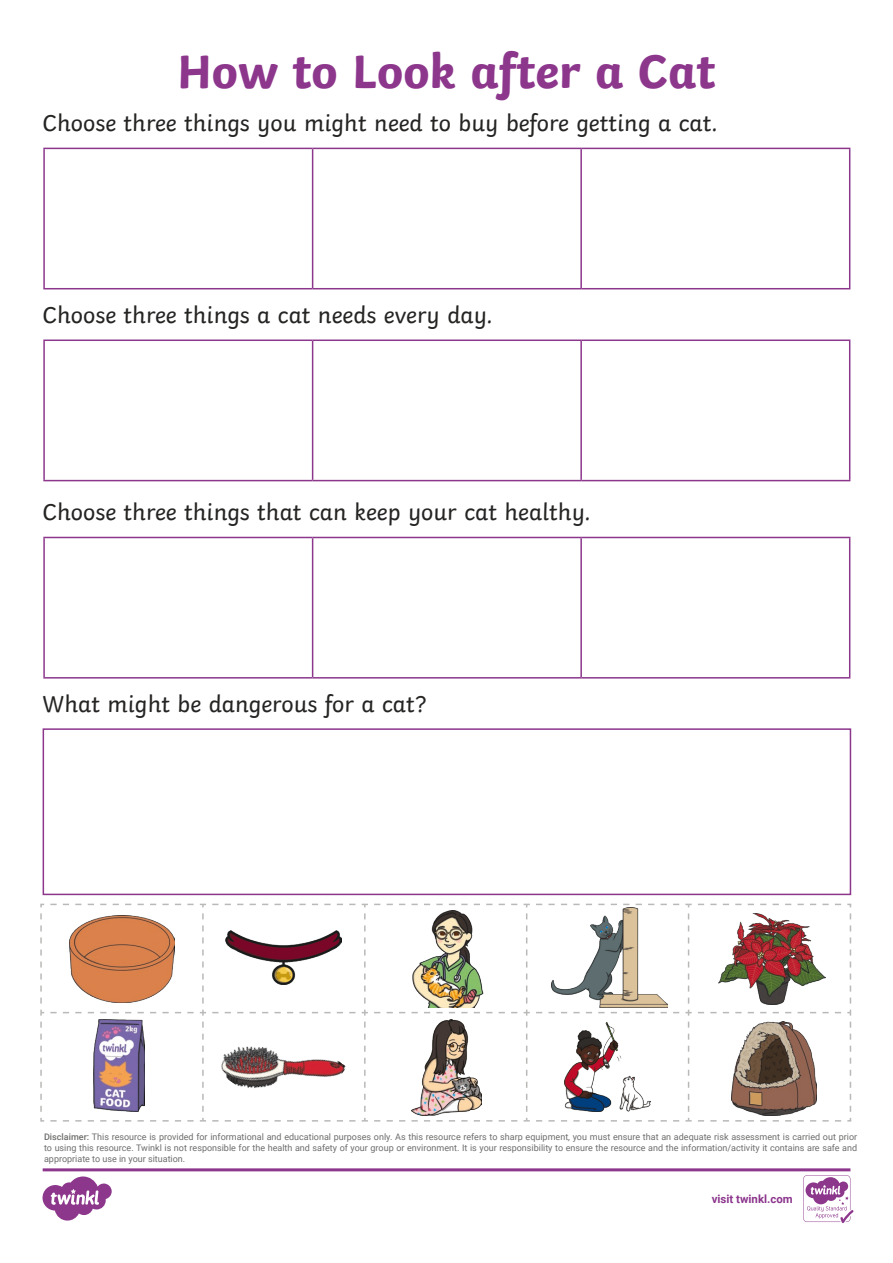
<style>
.page{position:relative;width:893px;height:1263px;background:#fff}
.page>*{position:absolute;margin:0;border:0;box-sizing:border-box;transform-origin:0 0}
.Heading_1{font:700 49.5px "Twinkl";color:#8c368c}
.KS1_Body_Copy{font:24px "Twinkl";color:#252423}
.t1{font:700 11.4px "Roboto";color:#8c368c}
.t2{font:9px/10.8px "Roboto";color:#6d6d6c;text-align:justify}
.s1{font-weight:500}
</style>
<div class="page">
<hr style="left:43px;top:148px;width:270px;height:1px;background:#8c368c">
<hr style="left:43px;top:149px;width:2px;height:139px;background:#8c368c">
<hr style="left:313px;top:148px;width:268px;height:1px;background:#8c368c">
<hr style="left:312px;top:149px;width:1px;height:139px;background:#8c368c">
<hr style="left:581px;top:148px;width:269px;height:1px;background:#8c368c">
<hr style="left:580px;top:149px;width:2px;height:139px;background:#8c368c">
<hr style="left:849px;top:149px;width:1px;height:139px;background:#8c368c">
<hr style="left:43px;top:288px;width:270px;height:1px;background:#8c368c">
<hr style="left:313px;top:288px;width:268px;height:1px;background:#8c368c">
<hr style="left:581px;top:288px;width:269px;height:1px;background:#8c368c">
<hr style="left:43px;top:339px;width:270px;height:2px;background:#8c368c">
<hr style="left:43px;top:341px;width:2px;height:139px;background:#8c368c">
<hr style="left:313px;top:339px;width:268px;height:2px;background:#8c368c">
<hr style="left:312px;top:341px;width:1px;height:139px;background:#8c368c">
<hr style="left:581px;top:339px;width:269px;height:2px;background:#8c368c">
<hr style="left:580px;top:341px;width:2px;height:139px;background:#8c368c">
<hr style="left:849px;top:341px;width:1px;height:139px;background:#8c368c">
<hr style="left:43px;top:480px;width:270px;height:1px;background:#8c368c">
<hr style="left:313px;top:480px;width:268px;height:1px;background:#8c368c">
<hr style="left:581px;top:480px;width:269px;height:1px;background:#8c368c">
<hr style="left:43px;top:537px;width:270px;height:1px;background:#8c368c">
<hr style="left:43px;top:538px;width:2px;height:139px;background:#8c368c">
<hr style="left:313px;top:537px;width:268px;height:1px;background:#8c368c">
<hr style="left:312px;top:538px;width:1px;height:139px;background:#8c368c">
<hr style="left:581px;top:537px;width:269px;height:1px;background:#8c368c">
<hr style="left:580px;top:538px;width:2px;height:139px;background:#8c368c">
<hr style="left:849px;top:538px;width:1px;height:139px;background:#8c368c">
<hr style="left:43px;top:677px;width:270px;height:1px;background:#8c368c">
<hr style="left:313px;top:677px;width:268px;height:1px;background:#8c368c">
<hr style="left:581px;top:677px;width:269px;height:1px;background:#8c368c">
<div style="left:43px;top:728px;width:808px;height:167px;border:2px solid #8c368c"></div>
<svg style="left:212px;top:904px;width:156px;height:99px"></svg>
<svg style="left:374px;top:904px;width:156px;height:99px"></svg>
<svg style="left:536px;top:903px;width:316px;height:100px"></svg>
<svg style="left:212px;top:1009px;width:156px;height:103px"></svg>
<svg style="left:374px;top:1009px;width:156px;height:103px"></svg>
<svg style="left:536px;top:1009px;width:156px;height:103px"></svg>
<svg style="left:698px;top:1009px;width:153px;height:103px"></svg>
<svg style="left:40px;top:903px;width:166px;height:219px"></svg>
<svg style="left:212px;top:1118px;width:156px;height:3px"></svg>
<svg style="left:374px;top:1118px;width:156px;height:3px"></svg>
<svg style="left:536px;top:1118px;width:316px;height:4px"></svg>
<img style="left:731px;top:1021px;width:85px;height:94px">
<img style="left:70px;top:916px;width:104px;height:87px">
<img style="left:214px;top:1027px;width:133px;height:77px">
<img style="left:93px;top:1019px;width:51px;height:93px">
<img style="left:226px;top:931px;width:116px;height:53px">
<img style="left:404px;top:910px;width:83px;height:98px">
<img style="left:719px;top:913px;width:106px;height:92px">
<img style="left:412px;top:1019px;width:70px;height:96px">
<img style="left:552px;top:907px;width:116px;height:101px">
<img style="left:565px;top:1023px;width:85px;height:88px">
<svg style="left:43px;top:1168px;width:810px;height:55px"></svg>
<p class="Heading_1" style="left:177px;top:31px;width:540px">How to Look after a Cat</p>
<p class="KS1_Body_Copy" style="left:43px;top:104px;width:677px">Choose three things you might need to buy before getting a cat.</p>
<p class="KS1_Body_Copy" style="left:43px;top:296px;width:452px">Choose three things a cat needs every day.</p>
<p class="KS1_Body_Copy" style="left:43px;top:493px;width:550px">Choose three things that can keep your cat healthy.</p>
<p class="KS1_Body_Copy" style="left:43px;top:686px;width:385px">What might be dangerous for a cat?</p>
<p class="t2" style="left:44px;top:1131px;width:815px"><span class="s1">Disclaimer:</span> This resource is provided for informational and educational purposes only. As this resource refers to sharp equipment, you must ensure that an adequate risk assessment is carried out prior to using this resource. Twinkl is not responsible for the health and safety of your group or environment. It is your responsibility to ensure the resource and the information/activity it contains are safe and appropriate to use in your situation.</p>
<p class="t1" style="left:712px;top:1191px;width:82px">visit twinkl.com</p>
</div>
